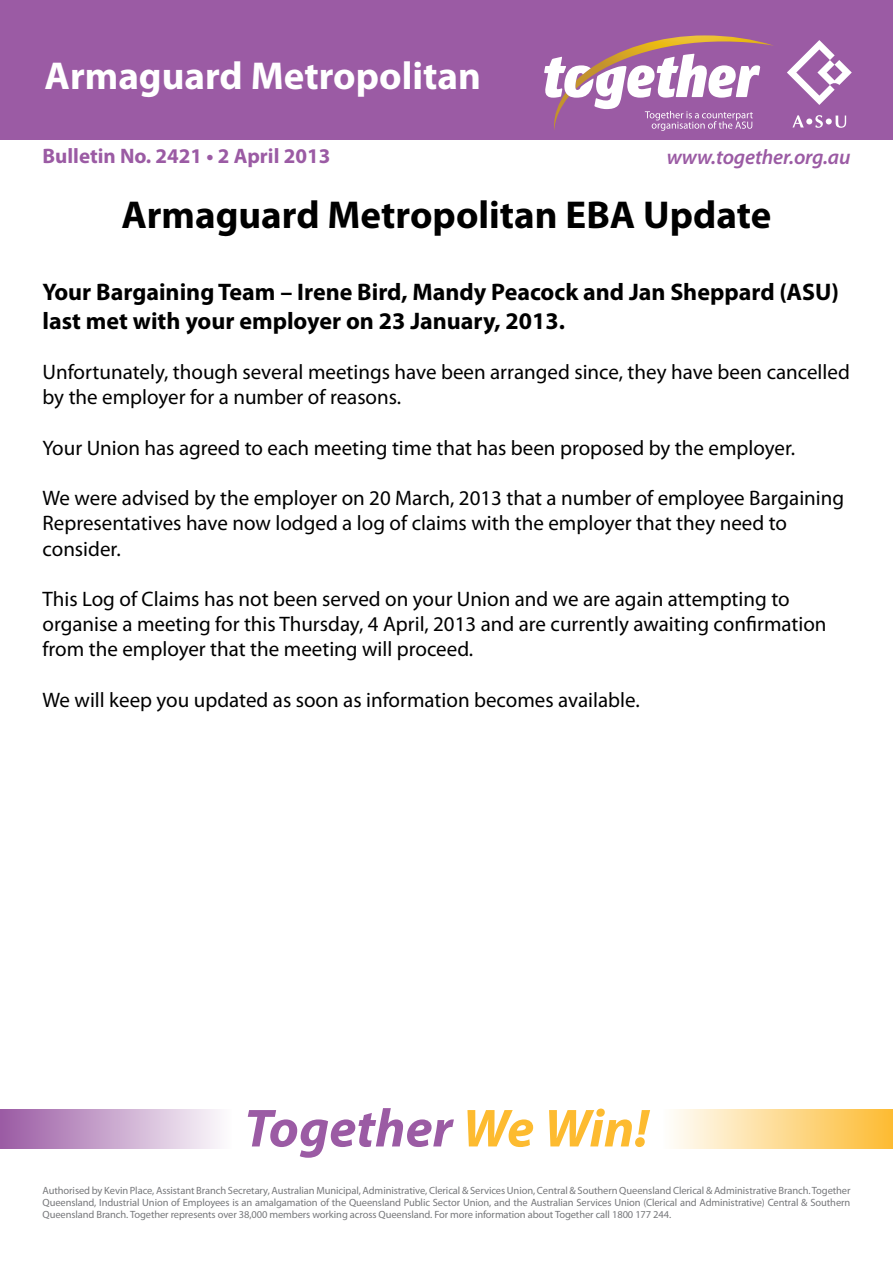
<style>
.page{position:relative;width:893px;height:1263px;background:#fff}
.page>*{position:absolute;margin:0;border:0;box-sizing:border-box;transform-origin:0 0}
.t1{font:italic 700 54px "Myriad Pro";color:#9b5ba4}
.t2{font:700 39px "Myriad Pro";color:#000}
.t3{font:700 39px "Myriad Pro";color:#fff}
.t4{font:700 24px/28.8px "Myriad Pro";color:#000}
.t5{font:21px/25.2px "Myriad Pro";color:#000}
.t6{font:700 21px "Myriad Pro";color:#9b5ba4}
.t7{font:italic 600 21px "Myriad Pro";letter-spacing:-.01em;color:#9b5ba4}
.t8{font:10.5px/12px "Myriad Pro";letter-spacing:-.01em;color:#77787b;text-align:justify}
.s1{color:#fdbb30}
</style>
<div class="page">
<div style="left:0;top:0;width:893px;height:139px;background:#9b5ba4"></div>
<svg style="left:787px;top:40px;width:65px;height:65px"></svg>
<svg style="left:792px;top:115px;width:54px;height:13px"></svg>
<svg style="left:544px;top:35px;width:229px;height:96px"></svg>
<div style="left:0;top:1109px;width:232px;height:39px;background:linear-gradient(to right,#9a5aa3,#fdfcfd)"></div>
<div style="left:661px;top:1109px;width:232px;height:39px;background:linear-gradient(to right,#feffff,#fdbc33)"></div>
<h2 class="t3" style="left:45px;top:51px;width:438px">Armaguard Metropolitan</h2>
<p class="t6" style="left:43px;top:142px;width:289px">Bulletin No. 2421 • 2 April 2013</p>
<p class="t7" style="left:667px;top:143px;width:185px">www.together.org.au</p>
<h2 class="t2" style="left:121px;top:189px;width:652px">Armaguard Metropolitan EBA Update</h2>
<p class="t4" style="left:43px;top:277px;width:798px">Your Bargaining Team – Irene Bird, Mandy Peacock and Jan Sheppard (ASU) last met with your employer on 23 January, 2013.</p>
<p class="t5" style="left:43px;top:359px;width:809px">Unfortunately, though several meetings have been arranged since, they have been cancelled by the employer for a number of reasons.</p>
<p class="t5" style="left:43px;top:435px;width:754px">Your Union has agreed to each meeting time that has been proposed by the employer.</p>
<p class="t5" style="left:43px;top:485px;width:803px">We were advised by the employer on 20 March, 2013 that a number of employee Bargaining<br>Representatives have now lodged a log of claims with the employer that they need to consider.</p>
<p class="t5" style="left:43px;top:586px;width:786px">This Log of Claims has not been served on your Union and we are again attempting to organise a meeting for this Thursday, 4 April, 2013 and are currently awaiting confirmation from the employer that the meeting will proceed.</p>
<p class="t5" style="left:43px;top:687px;width:599px">We will keep you updated as soon as information becomes available.</p>
<h1 class="t1" style="left:244px;top:1093px;width:406px">Together <span class="s1">We Win!</span></h1>
<p class="t8" style="left:43px;top:1184px;width:809px">Authorised by Kevin Place, Assistant Branch Secretary, Australian Municipal, Administrative, Clerical &amp; Services Union, Central &amp; Southern Queensland Clerical &amp; Administrative Branch. Together Queensland, Industrial Union of Employees is an amalgamation of the Queensland Public Sector Union, and the Australian Services Union (Clerical and Administrative) Central &amp; Southern Queensland Branch. Together represents over 38,000 members working across Queensland. For more information about Together call 1800 177 244.</p>
</div>
